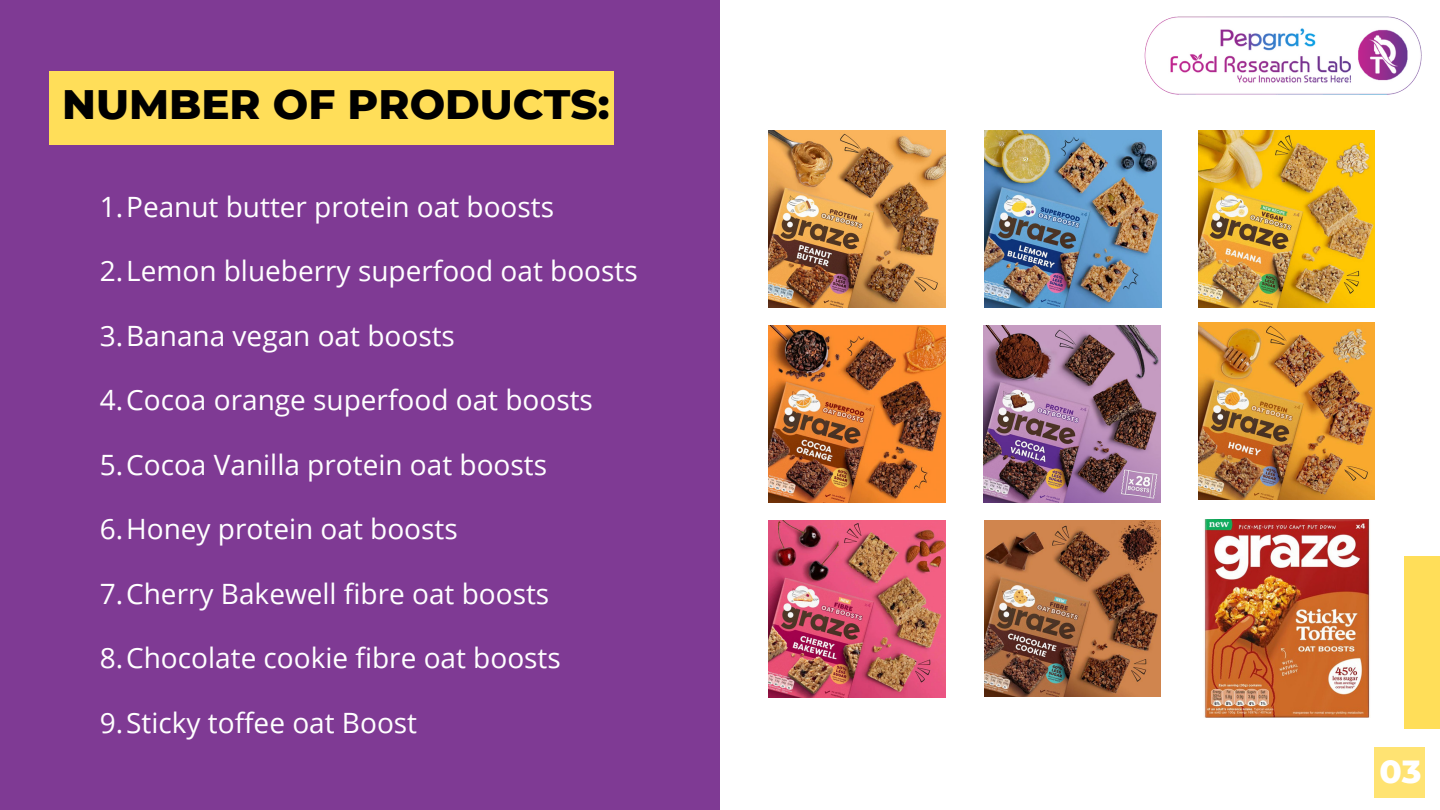
<style>
.page{position:relative;width:1440px;height:810px;background:#fff}
.page>*{position:absolute;margin:0;border:0;box-sizing:border-box;transform-origin:0 0}
.t1{font:800 42px "Montserrat";color:#000}
.t2{font:800 32.7px "Montserrat";color:#fff}
.t3{font:28px "Open Sans";color:#fff}
</style>
<div class="page">
<div style="left:1404px;top:556px;width:36px;height:173px;background:#ffde59"></div>
<div style="left:0;top:0;width:720px;height:810px;background:#7f3a94"></div>
<div style="left:49px;top:71px;width:565px;height:73px;background:#ffde59"></div>
<img style="left:1144px;top:16px;width:278px;height:79px">
<div style="left:1375px;top:747px;width:50px;height:51px;background:#ffe372"></div>
<img style="left:769px;top:130px;width:177px;height:177px">
<img style="left:985px;top:130px;width:177px;height:177px">
<img style="left:1199px;top:130px;width:176px;height:177px">
<img style="left:769px;top:325px;width:177px;height:177px">
<img style="left:984px;top:325px;width:177px;height:177px">
<img style="left:1199px;top:323px;width:176px;height:176px">
<img style="left:769px;top:521px;width:177px;height:177px">
<img style="left:985px;top:521px;width:175px;height:175px">
<img style="left:1204px;top:520px;width:166px;height:198px">
<p class="t1" style="left:62px;top:78px;width:549px">NUMBER OF PRODUCTS:</p>
<p class="t3" style="left:100px;top:187px;width:456px">1.Peanut butter protein oat boosts</p>
<p class="t3" style="left:100px;top:252px;width:539px">2.Lemon blueberry superfood oat boosts</p>
<p class="t3" style="left:100px;top:316px;width:357px">3.Banana vegan oat boosts</p>
<p class="t3" style="left:100px;top:381px;width:495px">4.Cocoa orange superfood oat boosts</p>
<p class="t3" style="left:100px;top:445px;width:449px">5.Cocoa Vanilla protein oat boosts</p>
<p class="t3" style="left:100px;top:510px;width:359px">6.Honey protein oat boosts</p>
<p class="t3" style="left:100px;top:574px;width:451px">7.Cherry Bakewell fibre oat boosts</p>
<p class="t3" style="left:100px;top:639px;width:462px">8.Chocolate cookie fibre oat boosts</p>
<p class="t3" style="left:100px;top:703px;width:319px">9.Sticky toffee oat Boost</p>
<p class="t2" style="left:1380px;top:751px;width:44px">03</p>
</div>
